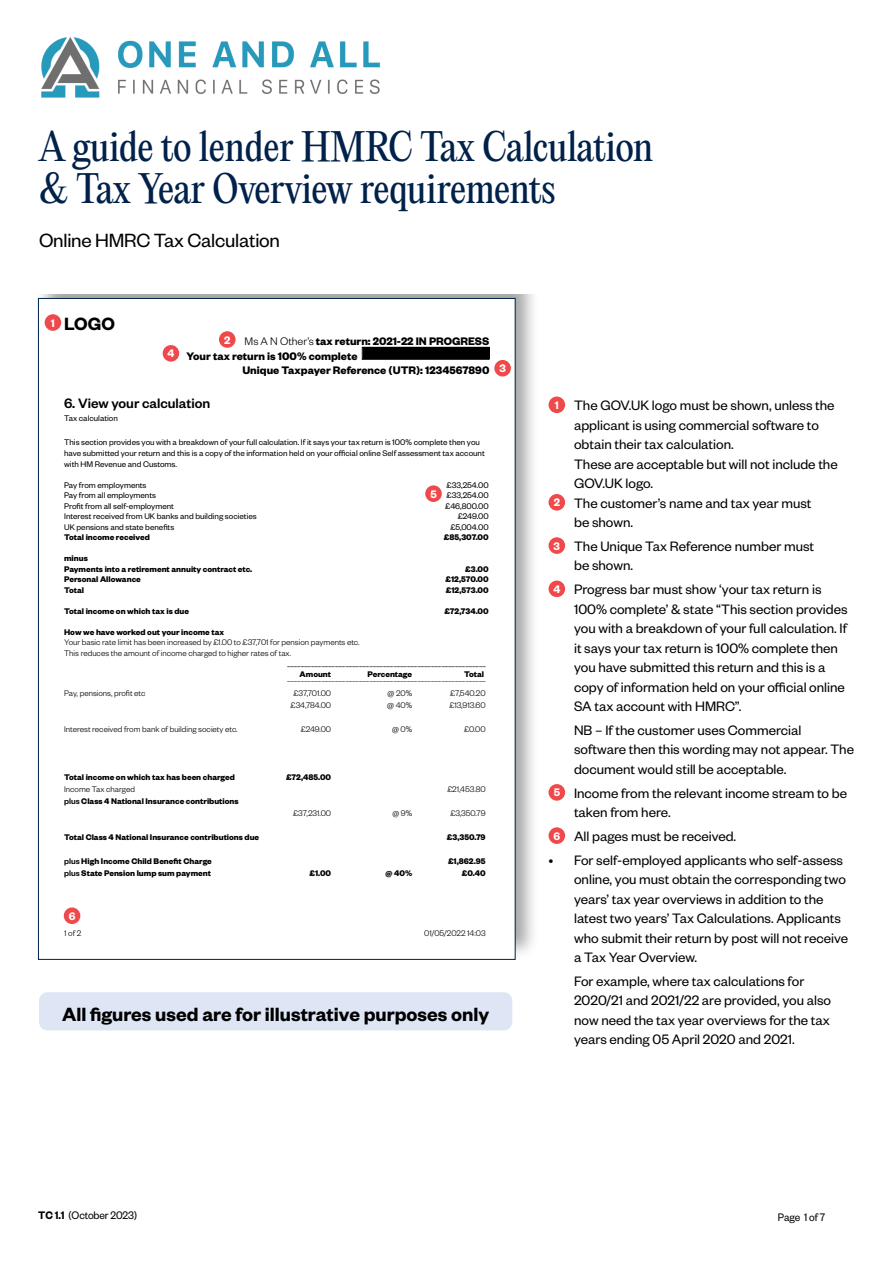
<style>
.page{position:relative;width:893px;height:1263px;background:#fff}
.page>*{position:absolute;margin:0;border:0;box-sizing:border-box;transform-origin:0 0}
.t1{font:37.5px/42px "PP Editorial New";letter-spacing:-.015em;color:#00214a}
.t2{font:600 21px "Founders Grotesk";color:#000}
.t3{font:21px "Founders Grotesk";letter-spacing:-.01em;color:#000}
.t4{font:600 19.5px "Founders Grotesk";color:#000}
.t5{font:15px/19.5px "Founders Grotesk";color:#000}
.t6{font:500 15px "Founders Grotesk";color:#000}
.t7{font:700 12px "Founders Grotesk";color:#000}
.t8{font:12px "Founders Grotesk";letter-spacing:-.01em;color:#000;scale:.94 1}
.t9{font:600 12px "Founders Grotesk";color:#fff}
.t10{font:9px/10.5px "Founders Grotesk";color:#000}
.t11{font:700 9px/10.5px "Founders Grotesk";color:#000}
.t12{font:300 9px/10.5px "Founders Grotesk";color:#000}
.s1{font-weight:300}
.s2{font-weight:500}
.s3{font-weight:600;font-size:12px;color:#fff}
.s4{font-weight:600}
</style>
<div class="page">
<div style="left:35px;top:295px;width:505px;height:689px;background:#000;opacity:.35"></div>
<div style="left:38px;top:298px;width:477px;height:661px;background:#fff"></div>
<div style="left:362px;top:347px;width:127px;height:13px;border:1px solid #000"></div>
<div style="left:362px;top:347px;width:127px;height:12px;background:#000"></div>
<div style="left:45px;top:314px;width:16px;height:17px;background:#ef494b;border-radius:50%"></div>
<div style="left:219px;top:331px;width:17px;height:17px;background:#ef494b;border-radius:50%"></div>
<div style="left:163px;top:345px;width:16px;height:17px;background:#ef494b;border-radius:50%"></div>
<div style="left:425px;top:485px;width:17px;height:17px;background:#ef494b;border-radius:50%"></div>
<div style="left:64px;top:907px;width:16px;height:17px;background:#ef494b;border-radius:50%"></div>
<div style="left:494px;top:360px;width:17px;height:16px;background:#ef494b;border-radius:50%"></div>
<div style="left:549px;top:396px;width:16px;height:17px;background:#ef494b;border-radius:50%"></div>
<div style="left:549px;top:494px;width:16px;height:17px;background:#ef494b;border-radius:50%"></div>
<div style="left:549px;top:537px;width:16px;height:17px;background:#ef494b;border-radius:50%"></div>
<div style="left:549px;top:580px;width:16px;height:17px;background:#ef494b;border-radius:50%"></div>
<div style="left:549px;top:784px;width:16px;height:17px;background:#ef494b;border-radius:50%"></div>
<div style="left:549px;top:827px;width:16px;height:17px;background:#ef494b;border-radius:50%"></div>
<div style="left:39px;top:992px;width:473px;height:38px;background:#dee6f5;border-radius:9px"></div>
<img style="left:42px;top:37px;width:339px;height:61px">
<h1 class="t1" style="left:39px;top:125px;width:616px">A guide to lender HMRC Tax Calculation &amp; Tax Year Overview requirements</h1>
<h2 class="t3" style="left:39px;top:227px;width:243px">Online HMRC Tax Calculation</h2>
<p class="t9" style="left:51px;top:315px;width:6px">1</p>
<h3 class="t4" style="left:64px;top:312px;width:52px">LOGO</h3>
<p class="t9" style="left:224px;top:332px;width:8px">2</p>
<p class="t7" style="left:245px;top:333px;width:246px"><span class="s1">Ms A N Other’s</span> tax return: 2021-22 IN PROGRESS</p>
<p class="t7" style="left:187px;top:348px;width:172px">Your tax return is 100% complete</p>
<p class="t7" style="left:242px;top:363px;width:249px">Unique Taxpayer Reference (UTR): 1234567890</p>
<p class="t6" style="left:64px;top:394px;width:148px">6. View your calculation</p>
<p class="t10" style="left:64px;top:413px;width:55px">Tax calculation</p>
<p class="t10" style="left:64px;top:437px;width:422px">This section provides you with a breakdown of your full calculation. If it says your tax return is 100% complete then you have submitted your return and this is a copy of the information held on your official online Self assessment tax account with HM Revenue and Customs.</p>
<p class="t10" style="left:64px;top:479px;width:84px">Pay from employments</p>
<p class="t10" style="left:447px;top:479px;width:44px">£33,254.00</p>
<p class="t10" style="left:64px;top:489px;width:93px">Pay from all employments</p>
<p class="t10" style="left:447px;top:489px;width:44px">£33,254.00</p>
<p class="t10" style="left:64px;top:500px;width:111px">Profit from all self-employment</p>
<p class="t10" style="left:445px;top:500px;width:45px">£46,800.00</p>
<p class="t10" style="left:64px;top:510px;width:194px">Interest received from UK banks and building societies</p>
<p class="t10" style="left:458px;top:510px;width:32px">£249.00</p>
<p class="t10" style="left:64px;top:521px;width:112px">UK pensions and state benefits</p>
<p class="t10" style="left:450px;top:521px;width:40px">£5,004.00</p>
<p class="t11" style="left:64px;top:531px;width:87px">Total income received</p>
<p class="t11" style="left:444px;top:531px;width:46px">£85,307.00</p>
<p class="t11" style="left:64px;top:552px;width:190px">minus<br>Payments into a retirement annuity contract etc.</p>
<p class="t11" style="left:465px;top:563px;width:25px">£3.00</p>
<p class="t11" style="left:64px;top:573px;width:78px">Personal Allowance</p>
<p class="t11" style="left:446px;top:573px;width:45px">£12,570.00</p>
<p class="t11" style="left:64px;top:584px;width:21px">Total</p>
<p class="t11" style="left:446px;top:584px;width:44px">£12,573.00</p>
<p class="t11" style="left:64px;top:605px;width:126px">Total income on which tax is due</p>
<p class="t11" style="left:445px;top:605px;width:46px">£72,734.00</p>
<p class="t11" style="left:64px;top:626px;width:162px">How we have worked out your income tax</p>
<p class="t12" style="left:64px;top:636px;width:297px">Your basic rate limit has been increased by £1.00 to £37,701 for pension payments etc.<br>This reduces the amount of income charged to higher rates of tax.</p>
<p class="t10" style="left:287px;top:657px;width:200px">__________________________________________________________</p>
<p class="t11" style="left:300px;top:668px;width:33px">Amount</p>
<p class="t11" style="left:367px;top:668px;width:46px">Percentage</p>
<p class="t11" style="left:464px;top:668px;width:21px">Total</p>
<p class="t12" style="left:287px;top:672px;width:200px">__________________________________________________________</p>
<p class="t12" style="left:64px;top:687px;width:83px">Pay, pensions, profit etc</p>
<p class="t12" style="left:293px;top:687px;width:39px">£37,701.00</p>
<p class="t12" style="left:388px;top:687px;width:26px">@ 20%</p>
<p class="t12" style="left:450px;top:687px;width:37px">£7,540.20</p>
<p class="t12" style="left:291px;top:699px;width:42px">£34,784.00</p>
<p class="t12" style="left:387px;top:699px;width:26px">@ 40%</p>
<p class="t12" style="left:449px;top:699px;width:38px">£13,913.60</p>
<p class="t12" style="left:64px;top:723px;width:175px">Interest received from bank of building society etc.</p>
<p class="t12" style="left:301px;top:723px;width:32px">£249.00</p>
<p class="t12" style="left:392px;top:723px;width:22px">@ 0%</p>
<p class="t12" style="left:464px;top:723px;width:23px">£0.00</p>
<p class="t9" style="left:167px;top:346px;width:8px">4</p>
<p class="t9" style="left:430px;top:486px;width:8px">5</p>
<p class="t9" style="left:499px;top:361px;width:8px">3</p>
<p class="t11" style="left:64px;top:771px;width:172px">Total income on which tax has been charged</p>
<p class="t11" style="left:286px;top:771px;width:46px">£72,485.00</p>
<p class="t12" style="left:64px;top:783px;width:72px">Income Tax charged</p>
<p class="t12" style="left:447px;top:783px;width:40px">£21,453.80</p>
<p class="t11" style="left:64px;top:795px;width:176px"><span class="s2">plus</span> Class 4 National Insurance contributions</p>
<p class="t12" style="left:293px;top:807px;width:39px">£37,231.00</p>
<p class="t12" style="left:392px;top:807px;width:21px">@ 9%</p>
<p class="t12" style="left:450px;top:807px;width:37px">£3,350.79</p>
<p class="t11" style="left:64px;top:831px;width:197px">Total Class 4 National Insurance contributions due</p>
<p class="t11" style="left:447px;top:831px;width:40px">£3,350.79</p>
<p class="t11" style="left:64px;top:855px;width:149px"><span class="s2">plus</span> High Income Child Benefit Charge</p>
<p class="t11" style="left:448px;top:855px;width:39px">£1,862.95</p>
<p class="t11" style="left:64px;top:867px;width:148px"><span class="s2">plus</span> State Pension lump sum payment</p>
<p class="t11" style="left:309px;top:867px;width:23px">£1.00</p>
<p class="t11" style="left:386px;top:867px;width:28px">@ 40%</p>
<p class="t11" style="left:462px;top:867px;width:25px">£0.40</p>
<p class="t9" style="left:69px;top:908px;width:8px">6</p>
<p class="t12" style="left:64px;top:927px;width:19px">1 of 2</p>
<p class="t12" style="left:424px;top:927px;width:63px">01/05/2022 14:03</p>
<h2 class="t2" style="left:62px;top:1001px;width:429px">All figures used are for illustrative purposes only</h2>
<p class="t5" style="left:555px;top:395px;width:281px"><span class="s3">1</span> The GOV.UK logo must be shown, unless the</p>
<p class="t5" style="left:574px;top:414px;width:246px">applicant is using commercial software to</p>
<p class="t5" style="left:574px;top:434px;width:161px">obtain their tax calculation.</p>
<p class="t5" style="left:574px;top:453px;width:265px">These are acceptable but will not include the</p>
<p class="t5" style="left:574px;top:473px;width:81px">GOV.UK logo.</p>
<p class="t5" style="left:554px;top:492px;width:259px"><span class="s3">2</span> The customer’s name and tax year must</p>
<p class="t5" style="left:574px;top:512px;width:61px">be shown.</p>
<p class="t5" style="left:574px;top:536px;width:242px;text-indent:-20px"><span class="s3">3</span> The Unique Tax Reference number must be shown.</p>
<p class="t5" style="left:574px;top:579px;width:275px;text-indent:-21px"><span class="s3">4</span> Progress bar must show ‘your tax return is 100% complete’ &amp; state “This section provides you with a breakdown of your full calculation. If it says your tax return is 100% complete then you have submitted this return and this is a copy of information held on your official online SA tax account with HMRC”.</p>
<p class="t5" style="left:574px;top:720px;width:281px">NB – If the customer uses Commercial software then this wording may not appear. The document would still be acceptable.</p>
<p class="t5" style="left:574px;top:782px;width:275px;text-indent:-20px"><span class="s3">5</span> Income from the relevant income stream to be taken from here.</p>
<p class="t5" style="left:553px;top:826px;width:184px"><span class="s3">6</span> All pages must be received.</p>
<p class="t5" style="left:574px;top:849px;width:276px;text-indent:-26px">• For self-employed applicants who self-assess online, you must obtain the corresponding two years’ tax year overviews in addition to the latest two years’ Tax Calculations. Applicants who submit their return by post will not receive a Tax Year Overview.</p>
<p class="t5" style="left:574px;top:971px;width:259px">For example, where tax calculations for 2020/21 and 2021/22 are provided, you also now need the tax year overviews for the tax years ending 05 April 2020 and 2021.</p>
<p class="t8" style="left:38px;top:1207px;width:107px"><span class="s4">TC 1.1</span> (October 2023)</p>
<p class="t8" style="left:778px;top:1210px;width:52px">Page 1 of 7</p>
</div>
